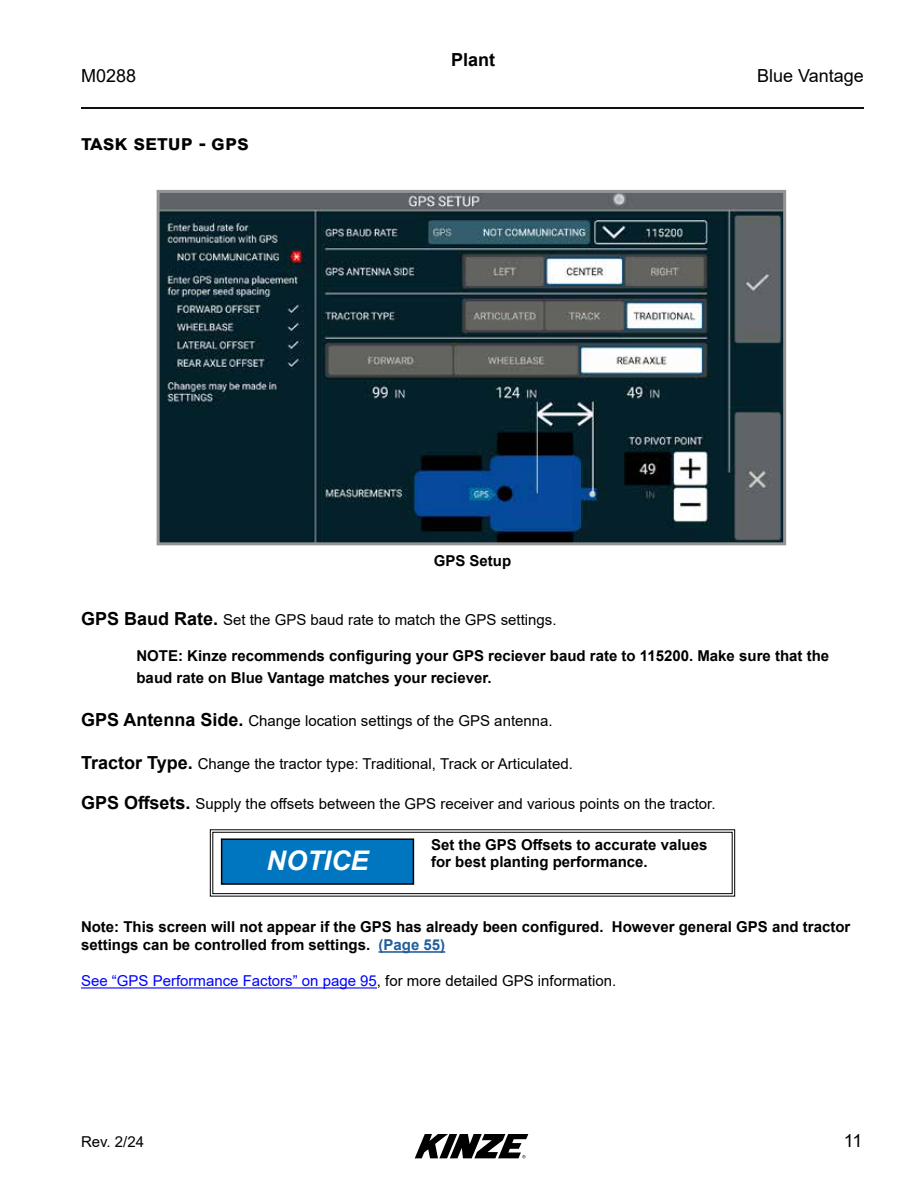
<style>
.page{position:relative;width:918px;height:1188px;background:#fff}
.page>*{position:absolute;margin:0;border:0;box-sizing:border-box;transform-origin:0 0}
.t1{font:italic 700 27px "Arial";color:#fff}
.t2{font:700 21px "Arial";color:#000}
.t3{font:18px "Arial";color:#000}
.t4{font:700 18px "Arial";color:#000}
.t5{font:700 15px/21.6px "Arial";color:#000}
.t6{font:15px "Arial";color:#000}
.t7{font:15px "Arial";color:#00f}
.s1{font-weight:700;font-size:18px}
.s2{color:#215e9e}
.s3{color:#000}
</style>
<div class="page">
<hr style="left:81px;top:107px;width:783px;height:2px;background:#000">
<svg style="left:415px;top:1134px;width:113px;height:24px"></svg>
<hr style="left:379px;top:951px;width:66px;height:2px;background:#215e9e">
<hr style="left:81px;top:987px;width:296px;height:2px;background:#00f">
<svg style="left:210px;top:829px;width:525px;height:68px"></svg>
<div style="left:213px;top:832px;width:519px;height:62px;border:1px solid #000"></div>
<div style="left:222px;top:839px;width:191px;height:45px;background:#0076c0"></div>
<div style="left:221px;top:838px;width:193px;height:47px;border:2px solid #000"></div>
<img style="left:161px;top:194px;width:621px;height:347px">
<div style="left:157px;top:190px;width:629px;height:355px;border:3px solid #939598"></div>
<p class="t4" style="left:451px;top:47px;width:46px">Plant</p>
<p class="t3" style="left:81px;top:63px;width:57px">M0288</p>
<p class="t3" style="left:757px;top:63px;width:108px">Blue Vantage</p>
<h2 class="t2" style="left:81px;top:128px;width:169px">TASK SETUP - GPS</h2>
<p class="t5" style="left:434px;top:550px;width:79px">GPS Setup</p>
<p class="t6" style="left:81px;top:609px;width:474px"><span class="s1">GPS Baud Rate.</span> Set the GPS baud rate to match the GPS settings.</p>
<p class="t5" style="left:136px;top:645px;width:694px">NOTE: Kinze recommends configuring your GPS reciever baud rate to 115200. Make sure that the baud rate on Blue Vantage matches your reciever.</p>
<p class="t6" style="left:81px;top:710px;width:471px"><span class="s1">GPS Antenna Side.</span> Change location settings of the GPS antenna.</p>
<p class="t6" style="left:81px;top:753px;width:491px"><span class="s1">Tractor Type.</span> Change the tractor type: Traditional, Track or Articulated.</p>
<p class="t6" style="left:81px;top:793px;width:636px"><span class="s1">GPS Offsets.</span> Supply the offsets between the GPS receiver and various points on the tractor.</p>
<p class="t5" style="left:431px;top:835px;width:278px">Set the GPS Offsets to accurate values</p>
<h1 class="t1" style="left:267px;top:843px;width:104px">NOTICE</h1>
<p class="t5" style="left:431px;top:851px;width:218px">for best planting performance.</p>
<p class="t5" style="left:81px;top:918px;width:771px;line-height:18px">Note: This screen will not appear if the GPS has already been configured. However general GPS and tractor settings can be controlled from settings. <span class="s2">(Page 55)</span></p>
<p class="t7" style="left:81px;top:971px;width:534px">See “GPS Performance Factors” on page 95<span class="s3">, for more detailed GPS information.</span></p>
<p class="t6" style="left:81px;top:1132px;width:65px">Rev. 2/24</p>
<p class="t3" style="left:844px;top:1128px;width:20px">11</p>
</div>
